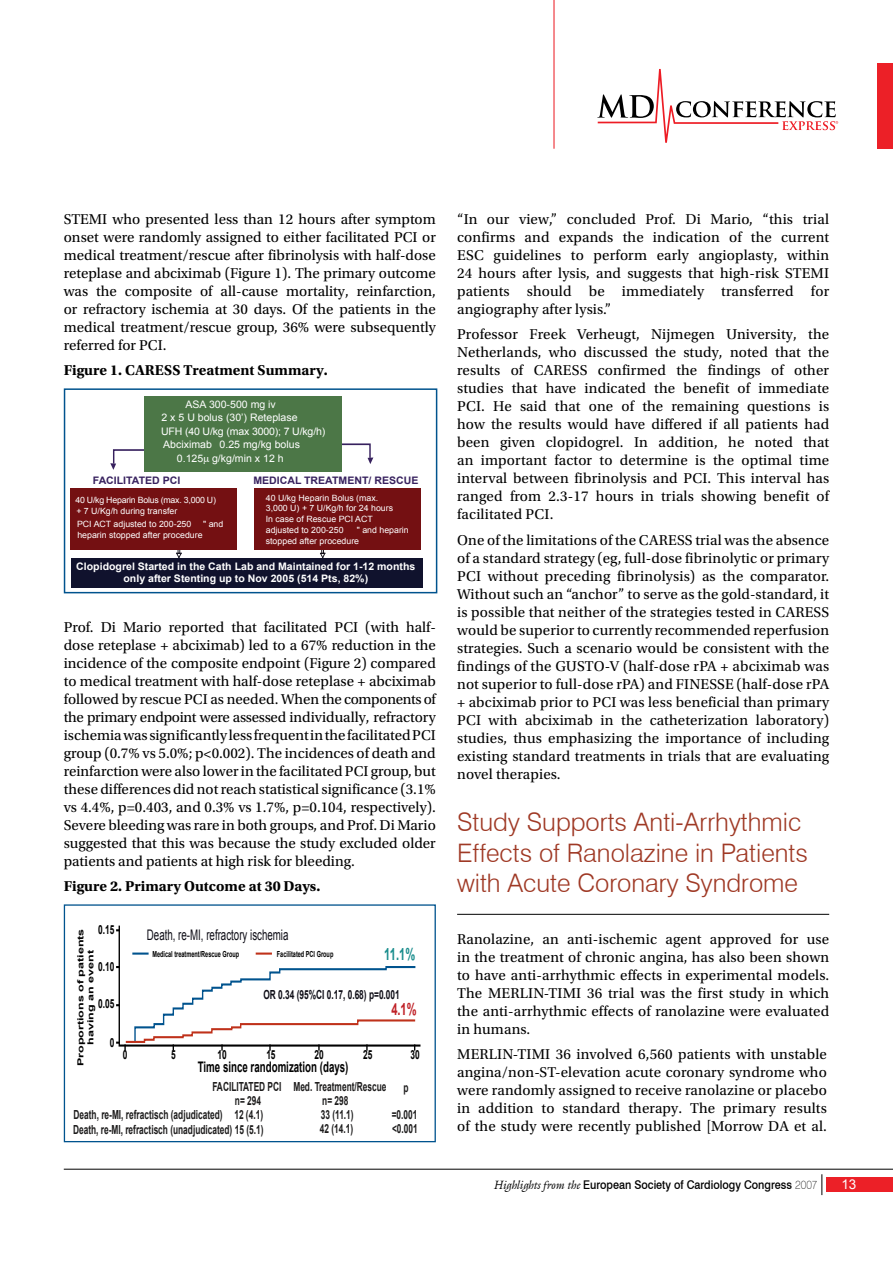
<style>
.page{position:relative;width:893px;height:1263px;background:#fff}
.page>*{position:absolute;margin:0;border:0;box-sizing:border-box;transform-origin:0 0}
.t1{font:300 25.5px/30.6px "Swiss 721 BT";color:#9f3925}
.t2{font:700 16.65px "Arial";color:#1a8d8d;scale:.67 1}
.t3{font:700 16.65px "Arial";color:#bf2026;scale:.67 1}
.t4{font:15px/18px "Utopia Std";letter-spacing:.01em;color:#000;text-align:justify}
.t5{font:700 15px "Utopia Std";color:#000}
.t6{font:14.55px "Arial";color:#0e0d16;scale:.67 1}
.t7{font:700 14.55px "Arial";color:#000;scale:.67 1}
.t8{font:13.5px "Arial";color:#fff}
.t9{font:700 12.45px "Arial";color:#1d1c1c;scale:.67 1}
.t10{font:700 12.45px "Arial";color:#0e0d16;scale:.67 1}
.t11{font:700 12.45px "Arial";color:#000;scale:.67 1}
.t12{font:500 12px "Swiss 721 BT";color:#000;scale:.9 1}
.t13{font:10.35px "Arial";color:#fff}
.t14{font:700 10.35px/12.5px "Arial";color:#fff;text-align:center}
.t15{font:700 10.35px "Arial";color:#37215e}
.t16{font:8.7px/10.9px "Arial";color:#fff}
.t17{font:8.7px/11.4px "Arial";letter-spacing:-.025em;color:#fff}
.t18{font:700 8.4px "Arial";color:#000;scale:.67 1}
.t19{font:700 8.4px/10.1px "Arial";color:#000;text-align:center;scale:1.5 1}
.s1{font-family:"Acanthus S Si";font-weight:400;font-style:italic}
.s2{font-weight:100}
</style>
<div class="page">
<hr style="left:64px;top:1169px;width:829px;height:1px;background:#000">
<div style="left:827px;top:1177px;width:66px;height:15px;background:#ec2027"></div>
<svg style="left:821px;top:1174px;width:1px;height:21px"></svg>
<div style="left:877px;top:64px;width:16px;height:85px;background:#ec2027"></div>
<hr style="left:553px;top:0;width:1px;height:149px;background:#ec2027">
<svg style="left:597px;top:69px;width:241px;height:74px"></svg>
<svg style="left:110px;top:449px;width:34px;height:21px"></svg>
<svg style="left:342px;top:443px;width:31px;height:21px"></svg>
<svg style="left:177px;top:550px;width:4px;height:8px"></svg>
<svg style="left:320px;top:550px;width:5px;height:8px"></svg>
<div style="left:144px;top:396px;width:198px;height:75px;background:#4c7747"></div>
<div style="left:71px;top:488px;width:166px;height:62px;background:#741012"></div>
<div style="left:254px;top:488px;width:166px;height:62px;background:#741012"></div>
<div style="left:71px;top:558px;width:351px;height:30px;background:#10122d"></div>
<div style="left:64px;top:388px;width:373px;height:205px;border:2px solid #00538e"></div>
<svg style="left:116px;top:925px;width:305px;height:126px"></svg>
<div style="left:64px;top:904px;width:372px;height:238px;border:1px solid #00538e"></div>
<hr style="left:457px;top:914px;width:372px;height:1px;background:#000">
<p class="t4" style="left:64px;top:210px;width:374px">STEMI who presented less than 12 hours after symptom onset were randomly assigned to either facilitated PCI or medical treatment/rescue after fibrinolysis with half-dose reteplase and abciximab (Figure 1). The primary outcome was the composite of all-cause mortality, reinfarction, or refractory ischemia at 30 days. Of the patients in the medical treatment/rescue group, 36% were subsequently referred for PCI.</p>
<p class="t5" style="left:64px;top:362px;width:265px">Figure 1. CARESS Treatment Summary.</p>
<p class="t13" style="left:186px;top:397px;width:92px">ASA 300-500 mg iv</p>
<p class="t13" style="left:162px;top:411px;width:138px">2 x 5 U bolus (30’) Reteplase</p>
<p class="t13" style="left:161px;top:424px;width:166px">UFH (40 U/kg (max 3000); 7 U/kg/h)</p>
<p class="t13" style="left:163px;top:438px;width:138px">Abciximab 0.25 mg/kg bolus</p>
<p class="t13" style="left:177px;top:451px;width:108px">0.125 g/kg/min x 12 h</p>
<p class="t17" style="left:75px;top:494px;width:142px">40 U/kg Heparin Bolus (max. 3,000 U) + 7 U/Kg/h during transfer</p>
<p class="t16" style="left:77px;top:519px;width:116px">PCI ACT adjusted to 200-250</p>
<p class="t16" style="left:203px;top:519px;width:22px">" and</p>
<p class="t16" style="left:77px;top:530px;width:127px">heparin stopped after procedure</p>
<p class="t15" style="left:93px;top:474px;width:89px">FACILITATED PCI</p>
<p class="t15" style="left:253px;top:474px;width:166px">MEDICAL TREATMENT/ RESCUE</p>
<p class="t16" style="left:266px;top:492px;width:129px">40 U/kg Heparin Bolus (max.<br>3,000 U) + 7 U/Kg/h for 24 hours<br>In case of Rescue PCI ACT adjusted to 200-250</p>
<p class="t16" style="left:266px;top:525px;width:144px;text-indent:91px">" and heparin stopped after procedure</p>
<p class="t14" style="left:76px;top:560px;width:341px">Clopidogrel Started in the Cath Lab and Maintained for 1-12 months only after Stenting up to Nov 2005 (514 Pts, 82%)</p>
<p class="t4" style="left:64px;top:618px;width:374px">Prof. Di Mario reported that facilitated PCI (with half&shy;dose reteplase + abciximab) led to a 67% reduction in the incidence of the composite endpoint (Figure 2) compared to medical treatment with half-dose reteplase + abciximab followed by rescue PCI as needed. When the components of the primary endpoint were assessed individually, refractory ischemia was significantly less frequent in the facilitated PCI group (0.7% vs 5.0%; p&lt;0.002). The incidences of death and reinfarction were also lower in the facilitated PCI group, but these differences did not reach statistical significance (3.1% vs 4.4%, p=0.403, and 0.3% vs 1.7%, p=0.104, respectively).<br>Severe bleeding was rare in both groups, and Prof. Di Mario suggested that this was because the study excluded older patients and patients at high risk for bleeding.</p>
<p class="t5" style="left:64px;top:878px;width:258px">Figure 2. Primary Outcome at 30 Days.</p>
<p class="t11" style="left:98px;top:922px;width:26px">0.15</p>
<p class="t11" style="left:98px;top:959px;width:26px">0.10</p>
<p class="t11" style="left:98px;top:996px;width:26px">0.05</p>
<p class="t11" style="left:110px;top:1034px;width:8px">0</p>
<p class="t19" style="left:76px;top:1066px;width:93px;rotate:-90deg">Proportions of patients having an event</p>
<p class="t6" style="left:147px;top:925px;width:213px">Death, re-MI, refractory ischemia</p>
<p class="t18" style="left:152px;top:949px;width:131px">Medical treatment/Rescue Group</p>
<p class="t18" style="left:277px;top:949px;width:86px">Facilitated PCI Group</p>
<p class="t2" style="left:384px;top:943px;width:48px">11.1%</p>
<p class="t10" style="left:263px;top:987px;width:205px">OR 0.34 (95%CI 0.17, 0.68) p=0.001</p>
<p class="t3" style="left:391px;top:998px;width:39px">4.1%</p>
<p class="t11" style="left:123px;top:1047px;width:8px">0</p>
<p class="t11" style="left:171px;top:1047px;width:8px">5</p>
<p class="t11" style="left:217px;top:1047px;width:15px">10</p>
<p class="t11" style="left:266px;top:1047px;width:15px">15</p>
<p class="t11" style="left:315px;top:1047px;width:15px">20</p>
<p class="t11" style="left:363px;top:1047px;width:15px">25</p>
<p class="t11" style="left:410px;top:1047px;width:15px">30</p>
<p class="t7" style="left:198px;top:1058px;width:226px">Time since randomization (days)</p>
<p class="t9" style="left:212px;top:1078px;width:261px">FACILITATED PCI Med. Treatment/Rescue</p>
<p class="t9" style="left:403px;top:1079px;width:9px">p</p>
<p class="t9" style="left:235px;top:1092px;width:41px">n= 294</p>
<p class="t9" style="left:322px;top:1092px;width:41px">n= 298</p>
<p class="t9" style="left:74px;top:1106px;width:284px">Death, re-MI, refractisch (adjudicated) 12 (4.1)</p>
<p class="t9" style="left:321px;top:1106px;width:51px">33 (11.1)</p>
<p class="t9" style="left:73px;top:1121px;width:286px">Death, re-MI, refractisch (unadjudicated) 15 (5.1)</p>
<p class="t9" style="left:320px;top:1120px;width:51px">42 (14.1)</p>
<p class="t9" style="left:392px;top:1121px;width:40px">&lt;0.001</p>
<p class="t9" style="left:392px;top:1107px;width:40px">=0.001</p>
<p class="t4" style="left:457px;top:210px;width:374px">“In our view,” concluded Prof. Di Mario, “this trial confirms and expands the indication of the current ESC guidelines to perform early angioplasty, within 24 hours after lysis, and suggests that high-risk STEMI patients should be immediately transferred for angiography after lysis.”</p>
<p class="t4" style="left:457px;top:326px;width:374px">Professor Freek Verheugt, Nijmegen University, the Netherlands, who discussed the study, noted that the results of CARESS confirmed the findings of other studies that have indicated the benefit of immediate PCI. He said that one of the remaining questions is how the results would have differed if all patients had been given clopidogrel. In addition, he noted that an important factor to determine is the optimal time interval between fibrinolysis and PCI. This interval has ranged from 2.3-17 hours in trials showing benefit of facilitated PCI.</p>
<p class="t4" style="left:457px;top:531px;width:374px">One of the limitations of the CARESS trial was the absence of a standard strategy (eg, full-dose fibrinolytic or primary PCI without preceding fibrinolysis) as the comparator.<br>Without such an “anchor” to serve as the gold-standard, it is possible that neither of the strategies tested in CARESS would be superior to currently recommended reperfusion strategies. Such a scenario would be consistent with the findings of the GUSTO-V (half-dose rPA + abciximab was not superior to full-dose rPA) and FINESSE (half-dose rPA + abciximab prior to PCI was less beneficial than primary PCI with abciximab in the catheterization laboratory) studies, thus emphasizing the importance of including existing standard treatments in trials that are evaluating novel therapies.</p>
<h1 class="t1" style="left:457px;top:806px;width:352px">Study Supports Anti-Arrhythmic<br>Effects of Ranolazine in Patients with Acute Coronary Syndrome</h1>
<p class="t4" style="left:457px;top:930px;width:374px">Ranolazine, an anti-ischemic agent approved for use in the treatment of chronic angina, has also been shown to have anti-arrhythmic effects in experimental models.<br>The MERLIN-TIMI 36 trial was the first study in which the anti-arrhythmic effects of ranolazine were evaluated in humans.</p>
<p class="t4" style="left:457px;top:1046px;width:371px">MERLIN-TIMI 36 involved 6,560 patients with unstable angina/non-ST-elevation acute coronary syndrome who were randomly assigned to receive ranolazine or placebo in addition to standard therapy. The primary results of the study were recently published [Morrow DA et al.</p>
<p class="t12" style="left:493px;top:1177px;width:362px"><span class="s1">Highlights from the</span> European Society of Cardiology Congress <span class="s2">2007</span></p>
<p class="t8" style="left:841px;top:1176px;width:17px">13</p>
</div>
